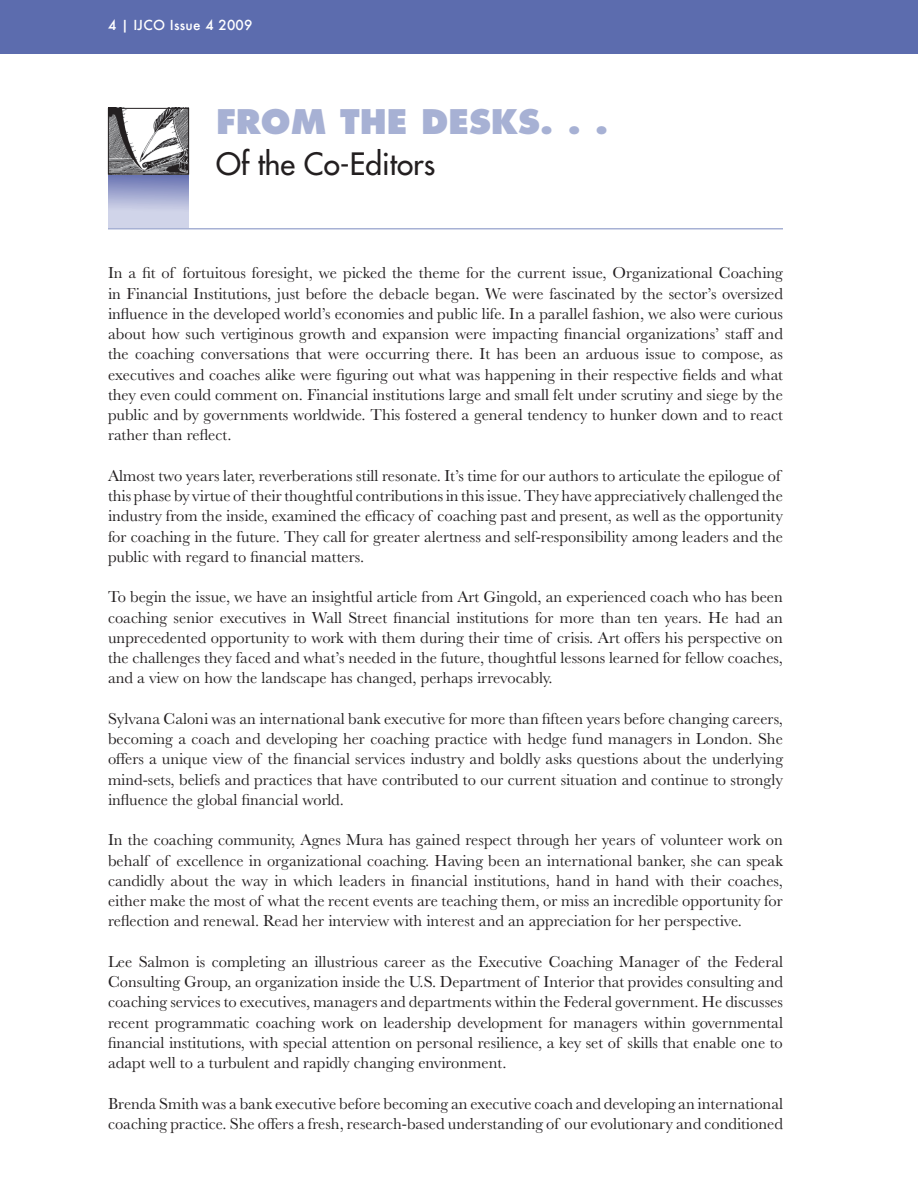
<style>
.page{position:relative;width:918px;height:1188px;background:#fff}
.page>*{position:absolute;margin:0;border:0;box-sizing:border-box;transform-origin:0 0}
.t1{font:800 33px "Futura";color:#a7b1d4}
.t2{font:30px "Futura";color:#231f20}
.t3{font:16.5px/20.2px "Baskerville MT Std";color:#231f20;text-align:justify}
.t4{font:500 13.5px "Futura";letter-spacing:.02em;color:#fff}
</style>
<div class="page">
<div style="left:0;top:0;width:918px;height:54px;background:#5c6cae"></div>
<svg style="left:108px;top:174px;width:81px;height:54px;background:#aab0d3"></svg>
<hr style="left:108px;top:228px;width:675px;height:2px;background:#a7b1d4">
<img style="left:110px;top:110px;width:77px;height:62px">
<div style="left:108px;top:108px;width:81px;height:66px;border:1px solid #231f20"></div>
<p class="t4" style="left:121px;top:16px;width:133px">| IJCO Issue 4 2009</p>
<h1 class="t1" style="left:216px;top:101px;width:394px">FROM THE DESKS. . .</h1>
<h2 class="t2" style="left:216px;top:144px;width:221px">Of the Co-Editors</h2>
<p class="t3" style="left:108px;top:263px;width:677px">In a fit of fortuitous foresight, we picked the theme for the current issue, Organizational Coaching in Financial Institutions, just before the debacle began. We were fascinated by the sector’s oversized influence in the developed world’s economies and public life. In a parallel fashion, we also were curious about how such vertiginous growth and expansion were impacting financial organizations’ staff and the coaching conversations that were occurring there. It has been an arduous issue to compose, as executives and coaches alike were figuring out what was happening in their respective fields and what they even could comment on. Financial institutions large and small felt under scrutiny and siege by the public and by governments worldwide. This fostered a general tendency to hunker down and to react rather than reflect.</p>
<p class="t3" style="left:108px;top:465px;width:677px;text-align:left">Almost two years later, reverberations still resonate. It’s time for our authors to articulate the epilogue of this phase by virtue of their thoughtful contributions in this issue. They have appreciatively challenged the industry from the inside, examined the efficacy of coaching past and present, as well as the opportunity for coaching in the future. They call for greater alertness and self-responsibility among leaders and the public with regard to financial matters.</p>
<p class="t3" style="left:108px;top:587px;width:677px">To begin the issue, we have an insightful article from Art Gingold, an experienced coach who has been coaching senior executives in Wall Street financial institutions for more than ten years. He had an unprecedented opportunity to work with them during their time of crisis. Art offers his perspective on the challenges they faced and what’s needed in the future, thoughtful lessons learned for fellow coaches, and a view on how the landscape has changed, perhaps irrevocably.</p>
<p class="t3" style="left:108px;top:708px;width:677px">Sylvana Caloni was an international bank executive for more than fifteen years before changing careers, becoming a coach and developing her coaching practice with hedge fund managers in London. She offers a unique view of the financial services industry and boldly asks questions about the underlying mind-sets, beliefs and practices that have contributed to our current situation and continue to strongly influence the global financial world.</p>
<p class="t3" style="left:108px;top:830px;width:676px">In the coaching community, Agnes Mura has gained respect through her years of volunteer work on behalf of excellence in organizational coaching. Having been an international banker, she can speak candidly about the way in which leaders in financial institutions, hand in hand with their coaches, either make the most of what the recent events are teaching them, or miss an incredible opportunity for reflection and renewal. Read her interview with interest and an appreciation for her perspective.</p>
<p class="t3" style="left:108px;top:951px;width:677px">Lee Salmon is completing an illustrious career as the Executive Coaching Manager of the Federal Consulting Group, an organization inside the U.S. Department of Interior that provides consulting and coaching services to executives, managers and departments within the Federal government. He discusses recent programmatic coaching work on leadership development for managers within governmental financial institutions, with special attention on personal resilience, a key set of skills that enable one to adapt well to a turbulent and rapidly changing environment.</p>
<p class="t3" style="left:108px;top:1093px;width:677px">Brenda Smith was a bank executive before becoming an executive coach and developing an international coaching practice. She offers a fresh, research-based understanding of our evolutionary and conditioned</p>
</div>
